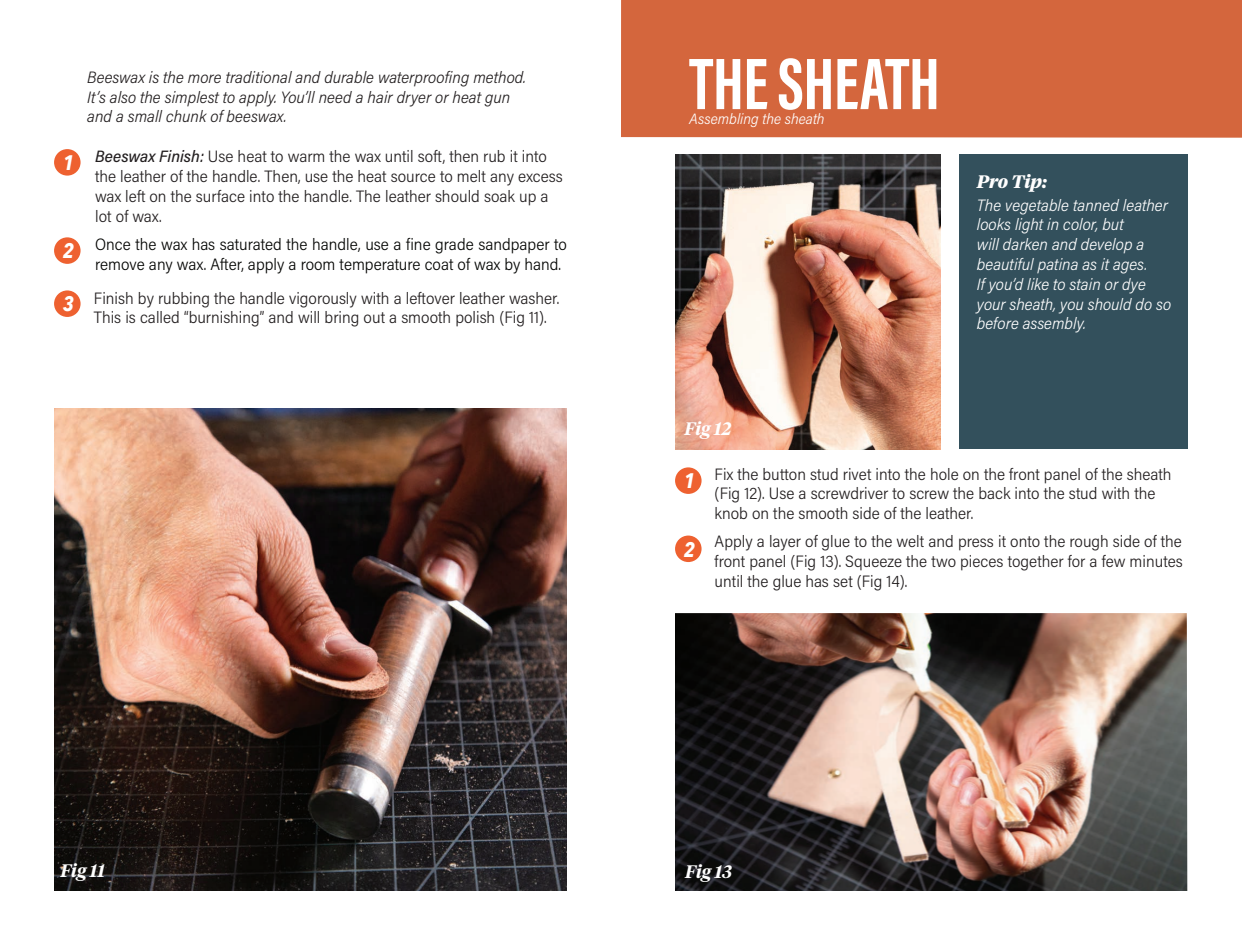
<style>
.page{position:relative;width:1242px;height:945px;background:#fff}
.page>*{position:absolute;margin:0;border:0;box-sizing:border-box;transform-origin:0 0}
.t1{font:700 75px "Acumin Pro Extra Cond";color:#fff}
.t2{font:italic 700 21px "Avenir Next Condensed";color:#fff}
.t3{font:italic 600 18px "Tiempos Headline";color:#fff}
.t4{font:italic 700 18px "Tiempos Headline";color:#fff}
.BODY{font:300 16.5px/19.8px "Acumin Pro Semi Cond";color:#231f20}
.t5{font:italic 300 16.5px/19.8px "Acumin Pro Semi Cond";color:#fff}
.t6{font:italic 300 16.5px/19.8px "Acumin Pro Semi Cond";color:#231f20}
.BODY-2{font:300 16.5px/19.8px "Acumin Pro Semi Cond";color:#040503}
.t7{font:italic 300 15px "Acumin Pro Semi Cond";color:#fff}
.s1{font-weight:500;font-style:italic}
</style>
<div class="page">
<img style="left:54px;top:409px;width:513px;height:482px">
<div style="left:54px;top:149px;width:27px;height:27px;background:#ee6130;border-radius:50%"></div>
<div style="left:54px;top:237px;width:27px;height:27px;background:#ee6130;border-radius:50%"></div>
<div style="left:54px;top:290px;width:27px;height:27px;background:#ee6130;border-radius:50%"></div>
<div style="left:621px;top:0;width:621px;height:138px;background:#d4663d"></div>
<img style="left:675px;top:154px;width:265px;height:295px">
<div style="left:675px;top:536px;width:27px;height:26px;background:#ee6130;border-radius:50%"></div>
<div style="left:675px;top:467px;width:27px;height:27px;background:#ee6130;border-radius:50%"></div>
<img style="left:675px;top:613px;width:512px;height:278px">
<div style="left:960px;top:154px;width:228px;height:295px;background:#33505c"></div>
<p class="t6" style="left:87px;top:66px;width:440px">Beeswax is the more traditional and durable waterproofing method.<br>It’s also the simplest to apply. You’ll need a hair dryer or heat gun and a small chunk of beeswax.</p>
<p class="t2" style="left:63px;top:150px;width:12px">1</p>
<p class="BODY" style="left:95px;top:146px;width:469px"><span class="s1">Beeswax Finish:</span> Use heat to warm the wax until soft, then rub it into the leather of the handle. Then, use the heat source to melt any excess wax left on the surface into the handle. The leather should soak up a lot of wax.</p>
<p class="t2" style="left:63px;top:238px;width:12px">2</p>
<p class="BODY-2" style="left:95px;top:234px;width:473px">Once the wax has saturated the handle, use a fine grade sandpaper to remove any wax. After, apply a room temperature coat of wax by hand.</p>
<p class="t2" style="left:63px;top:291px;width:12px">3</p>
<p class="BODY" style="left:94px;top:287px;width:467px">Finish by rubbing the handle vigorously with a leftover leather washer.<br>This is called “burnishing” and will bring out a smooth polish (Fig 11).</p>
<p class="t3" style="left:60px;top:858px;width:46px">Fig 11</p>
<p class="t1" style="left:689px;top:38px;width:252px">THE SHEATH</p>
<p class="t7" style="left:689px;top:108px;width:137px">Assembling the sheath</p>
<p class="t4" style="left:977px;top:169px;width:72px">Pro Tip:</p>
<p class="t5" style="left:977px;top:194px;width:196px">The vegetable tanned leather looks light in color, but<br>will darken and develop a beautiful patina as it ages.<br>If you’d like to stain or dye your sheath, you should do so before assembly.</p>
<p class="t3" style="left:685px;top:416px;width:48px">Fig 12</p>
<p class="t2" style="left:684px;top:468px;width:12px">1</p>
<p class="BODY" style="left:715px;top:463px;width:458px">Fix the button stud rivet into the hole on the front panel of the sheath (Fig 12). Use a screwdriver to screw the back into the stud with the knob on the smooth side of the leather.</p>
<p class="t2" style="left:684px;top:536px;width:12px">2</p>
<p class="BODY" style="left:715px;top:531px;width:470px;text-align:justify">Apply a layer of glue to the welt and press it onto the rough side of the front panel (Fig 13). Squeeze the two pieces together for a few minutes until the glue has set (Fig 14).</p>
<p class="t3" style="left:685px;top:859px;width:48px">Fig 13</p>
</div>
